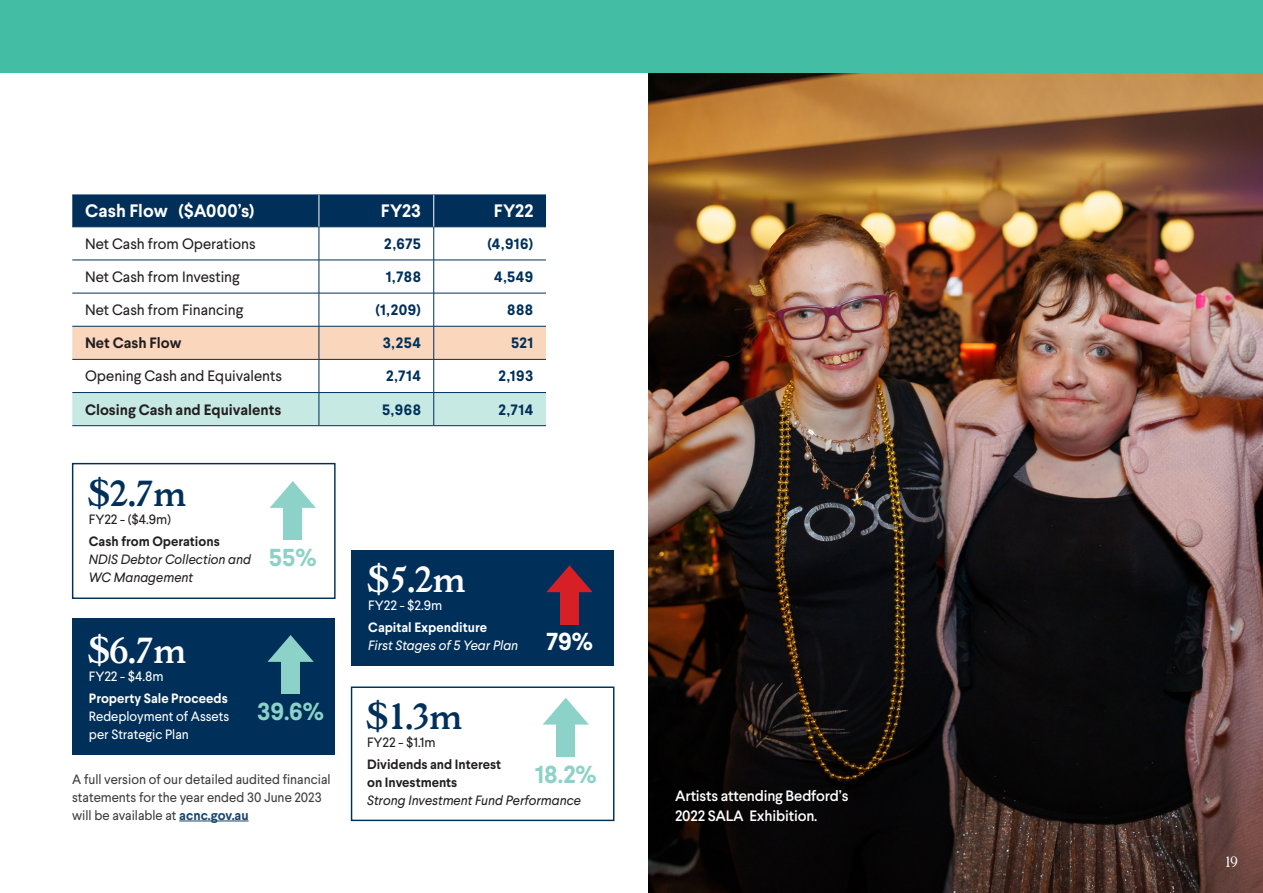
<style>
.page{position:relative;width:1263px;height:893px;background:#fff}
.page>*{position:absolute;margin:0;border:0;box-sizing:border-box;transform-origin:0 0}
.t1{font:500 36px "Gascogne TS";color:#00305a}
.t2{font:500 36px "Gascogne TS";color:#fff}
.t3{font:700 24.45px "Larsseit";color:#8dd2c8}
.t4{font:700 24.45px "Larsseit";color:#fff}
.t5{font:700 18px "Larsseit";letter-spacing:.005em;color:#fff}
.t6{font:15px "Larsseit";color:#231f20}
.t7{font:700 15px "Larsseit";letter-spacing:.035em;color:#00305a}
.t8{font:500 15px/19.5px "Larsseit";letter-spacing:-.01em;color:#fff}
.t9{font:700 15px "Larsseit";color:#231f20}
.t10{font:300 15px "Gascogne TS";color:#fff}
.t11{font:13.5px/18px "Larsseit";color:#3e3e3f}
.t12{font:italic 13.5px/18px "Larsseit";color:#231f20}
.t13{font:13.5px/18px "Larsseit";color:#fff}
.t14{font:700 13.5px "Larsseit";color:#fff}
.t15{font:700 13.5px/18px "Larsseit";color:#231f20}
.t16{font:13.5px "Larsseit";color:#231f20}
.t17{font:italic 13.5px "Larsseit";color:#fff}
.s1{font-weight:700;font-style:normal}
.s2{font-weight:700;color:#1a456b}
</style>
<div class="page">
<img style="left:648px;top:72px;width:615px;height:821px">
<div style="left:0;top:0;width:1263px;height:72px;background:#44bda5"></div>
<div style="left:72px;top:196px;width:474px;height:31px;background:#00305a"></div>
<div style="left:72px;top:327px;width:474px;height:32px;background:#f9d6bc"></div>
<div style="left:72px;top:393px;width:474px;height:32px;background:#c6e9e3"></div>
<hr style="left:72px;top:195px;width:247px;height:1px;background:#00305a">
<hr style="left:319px;top:195px;width:115px;height:1px;background:#00305a">
<hr style="left:434px;top:195px;width:112px;height:1px;background:#00305a">
<hr style="left:72px;top:227px;width:247px;height:1px;background:#00305a">
<hr style="left:319px;top:227px;width:115px;height:1px;background:#00305a">
<hr style="left:319px;top:227px;width:1px;height:33px;background:#00305a">
<hr style="left:434px;top:227px;width:112px;height:1px;background:#00305a">
<hr style="left:72px;top:260px;width:247px;height:1px;background:#00305a">
<hr style="left:319px;top:260px;width:115px;height:1px;background:#00305a">
<hr style="left:319px;top:260px;width:1px;height:33px;background:#00305a">
<hr style="left:434px;top:260px;width:112px;height:1px;background:#00305a">
<hr style="left:72px;top:293px;width:247px;height:1px;background:#00305a">
<hr style="left:319px;top:293px;width:115px;height:1px;background:#00305a">
<hr style="left:319px;top:293px;width:1px;height:33px;background:#00305a">
<hr style="left:434px;top:293px;width:112px;height:1px;background:#00305a">
<hr style="left:319px;top:326px;width:1px;height:33px;background:#00305a">
<hr style="left:319px;top:360px;width:1px;height:32px;background:#00305a">
<hr style="left:319px;top:393px;width:1px;height:33px;background:#00305a">
<hr style="left:72px;top:326px;width:247px;height:1px;background:#00305a">
<hr style="left:319px;top:326px;width:115px;height:1px;background:#00305a">
<hr style="left:434px;top:326px;width:112px;height:1px;background:#00305a">
<hr style="left:72px;top:359px;width:247px;height:1px;background:#00305a">
<hr style="left:319px;top:359px;width:115px;height:1px;background:#00305a">
<hr style="left:434px;top:359px;width:112px;height:1px;background:#00305a">
<hr style="left:72px;top:392px;width:247px;height:1px;background:#00305a">
<hr style="left:319px;top:392px;width:115px;height:1px;background:#00305a">
<hr style="left:434px;top:392px;width:112px;height:1px;background:#00305a">
<hr style="left:72px;top:425px;width:247px;height:1px;background:#00305a">
<hr style="left:319px;top:425px;width:115px;height:1px;background:#00305a">
<hr style="left:434px;top:425px;width:112px;height:1px;background:#00305a">
<hr style="left:433px;top:227px;width:1px;height:33px;background:#00305a">
<hr style="left:433px;top:260px;width:1px;height:33px;background:#00305a">
<hr style="left:433px;top:293px;width:1px;height:33px;background:#00305a">
<hr style="left:433px;top:326px;width:1px;height:33px;background:#00305a">
<hr style="left:433px;top:360px;width:1px;height:32px;background:#00305a">
<hr style="left:433px;top:393px;width:1px;height:33px;background:#00305a">
<hr style="left:433px;top:195px;width:1px;height:32px;background:#fff">
<hr style="left:319px;top:195px;width:1px;height:32px;background:#fff">
<div style="left:72px;top:463px;width:264px;height:136px;border:1px solid #00305a"></div>
<svg style="left:270px;top:481px;width:46px;height:27px"></svg>
<div style="left:284px;top:507px;width:18px;height:33px;background:#8dd2c8"></div>
<div style="left:351px;top:686px;width:263px;height:135px;border:1px solid #00305a"></div>
<svg style="left:543px;top:698px;width:46px;height:27px"></svg>
<div style="left:557px;top:724px;width:18px;height:33px;background:#8dd2c8"></div>
<div style="left:72px;top:619px;width:262px;height:136px;background:#00305a"></div>
<svg style="left:267px;top:635px;width:47px;height:27px"></svg>
<div style="left:282px;top:661px;width:18px;height:33px;background:#8dd2c8"></div>
<div style="left:351px;top:550px;width:262px;height:116px;background:#00305a"></div>
<svg style="left:546px;top:565px;width:47px;height:27px"></svg>
<div style="left:560px;top:592px;width:19px;height:32px;background:#d71f26"></div>
<hr style="left:179px;top:821px;width:70px;height:1px;background:#1a456b">
<p class="t5" style="left:85px;top:199px;width:171px">Cash Flow ($A000’s)</p>
<p class="t5" style="left:381px;top:199px;width:42px">FY23</p>
<p class="t5" style="left:494px;top:199px;width:41px">FY22</p>
<p class="t6" style="left:85px;top:234px;width:172px">Net Cash from Operations</p>
<p class="t7" style="left:384px;top:234px;width:38px">2,675</p>
<p class="t7" style="left:487px;top:234px;width:47px">(4,916)</p>
<p class="t6" style="left:85px;top:267px;width:156px">Net Cash from Investing</p>
<p class="t7" style="left:386px;top:267px;width:37px">1,788</p>
<p class="t7" style="left:494px;top:267px;width:41px">4,549</p>
<p class="t6" style="left:85px;top:300px;width:160px">Net Cash from Financing</p>
<p class="t7" style="left:375px;top:300px;width:47px">(1,209)</p>
<p class="t7" style="left:507px;top:300px;width:28px">888</p>
<p class="t9" style="left:85px;top:333px;width:98px">Net Cash Flow</p>
<p class="t7" style="left:383px;top:333px;width:40px">3,254</p>
<p class="t7" style="left:511px;top:333px;width:24px">521</p>
<p class="t6" style="left:85px;top:366px;width:198px">Opening Cash and Equivalents</p>
<p class="t7" style="left:386px;top:366px;width:36px">2,714</p>
<p class="t7" style="left:498px;top:366px;width:36px">2,193</p>
<p class="t9" style="left:85px;top:399px;width:198px">Closing Cash and Equivalents</p>
<p class="t7" style="left:382px;top:399px;width:40px">5,968</p>
<p class="t7" style="left:498px;top:399px;width:36px">2,714</p>
<p class="t1" style="left:89px;top:471px;width:99px">$2.7m</p>
<p class="t16" style="left:89px;top:510px;width:84px">FY22 - ($4.9m)</p>
<p class="t12" style="left:89px;top:532px;width:164px"><span class="s1">Cash from Operations<br></span>NDIS Debtor Collection and<br>WC Management</p>
<p class="t3" style="left:269px;top:541px;width:49px">55%</p>
<p class="t2" style="left:89px;top:628px;width:99px">$6.7m</p>
<p class="t13" style="left:89px;top:667px;width:76px">FY22 - $4.8m</p>
<p class="t14" style="left:89px;top:689px;width:140px">Property Sale Proceeds</p>
<p class="t13" style="left:89px;top:707px;width:142px">Redeployment of Assets per Strategic Plan</p>
<p class="t3" style="left:257px;top:695px;width:68px">39.6%</p>
<p class="t11" style="left:72px;top:770px;width:260px">A full version of our detailed audited financial statements for the year ended 30 June 2023 will be available at <span class="s2">acnc.gov.au</span></p>
<p class="t2" style="left:368px;top:557px;width:99px">$5.2m</p>
<p class="t13" style="left:368px;top:596px;width:76px">FY22 - $2.9m</p>
<p class="t14" style="left:368px;top:618px;width:120px">Capital Expenditure</p>
<p class="t17" style="left:368px;top:637px;width:152px">First Stages of 5 Year Plan</p>
<p class="t4" style="left:546px;top:625px;width:48px">79%</p>
<p class="t1" style="left:367px;top:694px;width:97px">$1.3m</p>
<p class="t16" style="left:367px;top:733px;width:70px">FY22 - $1.1m</p>
<p class="t15" style="left:367px;top:755px;width:136px">Dividends and Interest on Investments</p>
<p class="t12" style="left:367px;top:791px;width:215px">Strong Investment Fund Performance</p>
<p class="t3" style="left:535px;top:758px;width:63px">18.2%</p>
<p class="t8" style="left:675px;top:786px;width:175px">Artists attending Bedford’s<br>2022 SALA Exhibition.</p>
<p class="t10" style="left:1224px;top:853px;width:15px">19</p>
</div>
